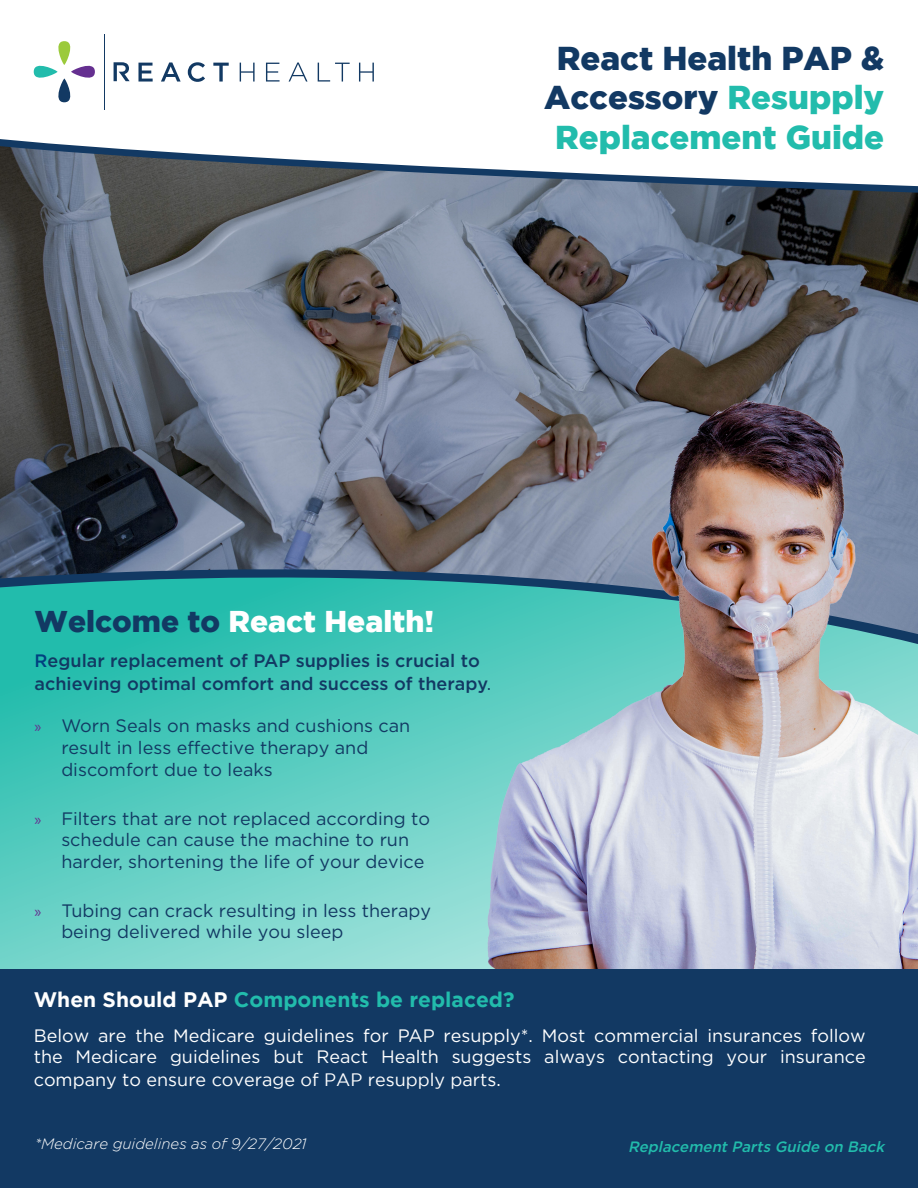
<style>
.page{position:relative;width:918px;height:1188px;background:#fff}
.page>*{position:absolute;margin:0;border:0;box-sizing:border-box;transform-origin:0 0}
.t1{font:900 33px/39.6px "Gotham";color:#123963;text-align:center}
.t2{font:900 30px "Gotham";color:#fff}
.t3{font:700 21px "Gotham";color:#22bcac}
.t4{font:18px/21.9px "Gotham";color:#123963}
.t5{font:18px/22.2px "Gotham";color:#fff;text-align:justify}
.t6{font:500 18px/22.6px "Gotham";color:#123963}
.t7{font:italic 300 15px "Gotham";color:#fff}
.t8{font:italic 500 15px "Gotham";color:#22bcac}
.s1{color:#22bcac}
.s2{color:#123963}
.s3{color:#004080}
.s4{font-weight:400}
.s5{font-family:"Myriad Pro";font-size:16.5px;color:#652f90}
.s6{color:#fff}
</style>
<div class="page">
<svg style="left:0;top:657px;width:487px;height:313px;background:#60cec2"></svg>
<svg style="left:114px;top:62px;width:16px;height:19px"></svg>
<svg style="left:138px;top:63px;width:15px;height:19px"></svg>
<svg style="left:161px;top:62px;width:20px;height:20px"></svg>
<svg style="left:188px;top:62px;width:17px;height:20px"></svg>
<svg style="left:213px;top:63px;width:16px;height:19px"></svg>
<svg style="left:240px;top:63px;width:15px;height:19px"></svg>
<svg style="left:266px;top:63px;width:14px;height:19px"></svg>
<svg style="left:289px;top:62px;width:19px;height:20px"></svg>
<svg style="left:318px;top:63px;width:32px;height:19px"></svg>
<svg style="left:359px;top:63px;width:15px;height:19px"></svg>
<svg style="left:34px;top:41px;width:61px;height:57px"></svg>
<hr style="left:104px;top:34px;width:1px;height:76px;background:#123963">
<svg style="left:0;top:98px;width:487px;height:559px"></svg>
<img style="left:0;top:146px;width:918px;height:488px">
<img style="left:487px;top:398px;width:431px;height:572px">
<div style="left:0;top:970px;width:918px;height:218px;background:#123963"></div>
<p class="t1" style="left:544px;top:37px;width:341px">React Health PAP &amp;<br>Accessory <span class="s1">Resupply<br>Replacement Guide</span></p>
<p class="t2" style="left:35px;top:604px;width:401px"><span class="s2">Welcome to</span> React Health!</p>
<p class="t6" style="left:35px;top:649px;width:458px"><span class="s3">R</span>egular replacement of PAP supplies is crucial to achieving optimal comfort and success of therapy<span class="s4">.</span></p>
<p class="t4" style="left:61px;top:714px;width:350px;text-indent:-27px"><span class="s5">»</span> Worn Seals on masks and cushions can result in less effective therapy and discomfort due to leaks</p>
<p class="t4" style="left:61px;top:807px;width:370px;text-indent:-27px"><span class="s5">»</span> Filters that are not replaced according to schedule can cause the machine to run harder, shortening the life of your device</p>
<p class="t4" style="left:61px;top:900px;width:371px;line-height:21px;text-indent:-27px"><span class="s5">»</span> Tubing can crack resulting in less therapy being delivered while you sleep</p>
<p class="t3" style="left:34px;top:987px;width:482px"><span class="s6">When Should PAP</span> Components be replaced?</p>
<p class="t5" style="left:34px;top:1024px;width:833px">Below are the Medicare guidelines for PAP resupply*. Most commercial insurances follow the Medicare guidelines but React Health suggests always contacting your insurance company to ensure coverage of PAP resupply parts.</p>
<p class="t7" style="left:35px;top:1134px;width:273px">*Medicare guidelines as of 9/27/2021</p>
<p class="t8" style="left:628px;top:1137px;width:262px">ReplacementPartsGuide on Back</p>
</div>
